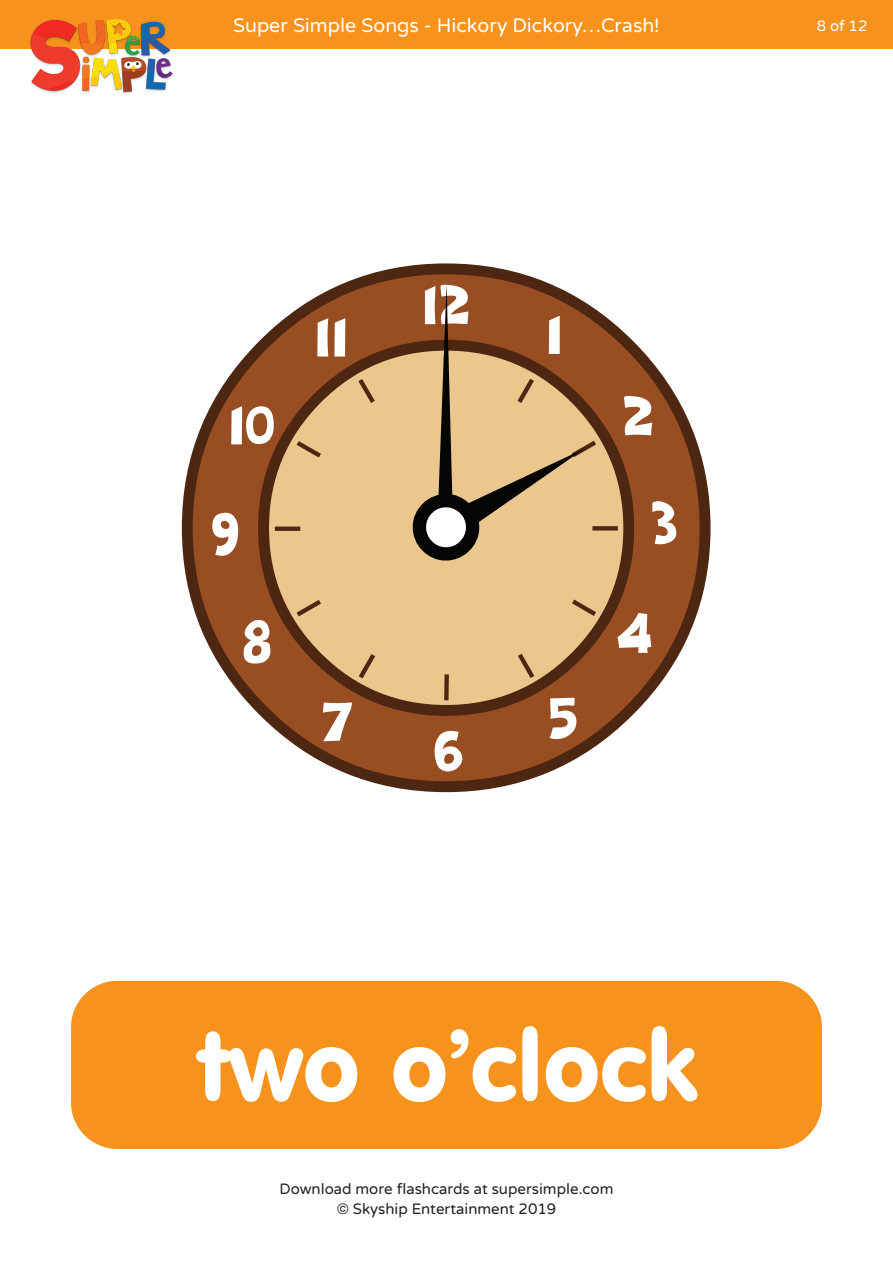
<style>
.page{position:relative;width:893px;height:1263px;background:#fff}
.page>*{position:absolute;margin:0;border:0;box-sizing:border-box;transform-origin:0 0}
.t1{font:97.5px "VAG Rounded TL";color:#fff}
.t2{font:19.5px "Varela Round";color:#fff}
.t3{font:15px/19.5px "Varela Round";color:#231f20;text-align:center}
.t4{font:15px "Varela Round";color:#fff}
</style>
<div class="page">
<svg style="left:181px;top:263px;width:530px;height:530px"></svg>
<svg style="left:640px;top:395px;width:12px;height:40px"></svg>
<svg style="left:652px;top:500px;width:24px;height:45px"></svg>
<svg style="left:640px;top:613px;width:11px;height:40px"></svg>
<svg style="left:550px;top:721px;width:26px;height:19px"></svg>
<svg style="left:434px;top:730px;width:30px;height:41px"></svg>
<svg style="left:323px;top:721px;width:29px;height:20px"></svg>
<svg style="left:244px;top:620px;width:9px;height:43px"></svg>
<svg style="left:212px;top:513px;width:27px;height:44px"></svg>
<svg style="left:334px;top:318px;width:11px;height:16px"></svg>
<svg style="left:317px;top:318px;width:11px;height:16px"></svg>
<svg style="left:231px;top:406px;width:22px;height:38px"></svg>
<svg style="left:253px;top:334px;width:387px;height:387px;background:#c29464"></svg>
<svg style="left:354px;top:374px;width:25px;height:34px"></svg>
<svg style="left:292px;top:437px;width:34px;height:25px"></svg>
<div style="left:275px;top:526px;width:25px;height:5px;background:#4e2713"></div>
<svg style="left:292px;top:596px;width:34px;height:24px"></svg>
<svg style="left:355px;top:649px;width:24px;height:34px"></svg>
<div style="left:444px;top:674px;width:5px;height:26px;background:#4e2713"></div>
<svg style="left:514px;top:649px;width:24px;height:34px"></svg>
<svg style="left:567px;top:595px;width:34px;height:25px"></svg>
<svg style="left:601px;top:526px;width:17px;height:4px"></svg>
<svg style="left:412px;top:284px;width:189px;height:278px;background:#bb9468"></svg>
<div style="left:0;top:0;width:893px;height:49px;background:#f7931d"></div>
<img style="left:30px;top:19px;width:143px;height:75px">
<div style="left:71px;top:981px;width:751px;height:168px;background:#f7931d;border-radius:46px"></div>
<h2 class="t2" style="left:233px;top:14px;width:428px">Super Simple Songs - Hickory Dickory…Crash!</h2>
<p class="t4" style="left:817px;top:17px;width:52px">8 of 12</p>
<h1 class="t1" style="left:197px;top:1004px;width:501px">two o’clock</h1>
<p class="t3" style="left:280px;top:1179px;width:335px">Download more flashcards at supersimple.com © Skyship Entertainment 2019</p>
</div>
